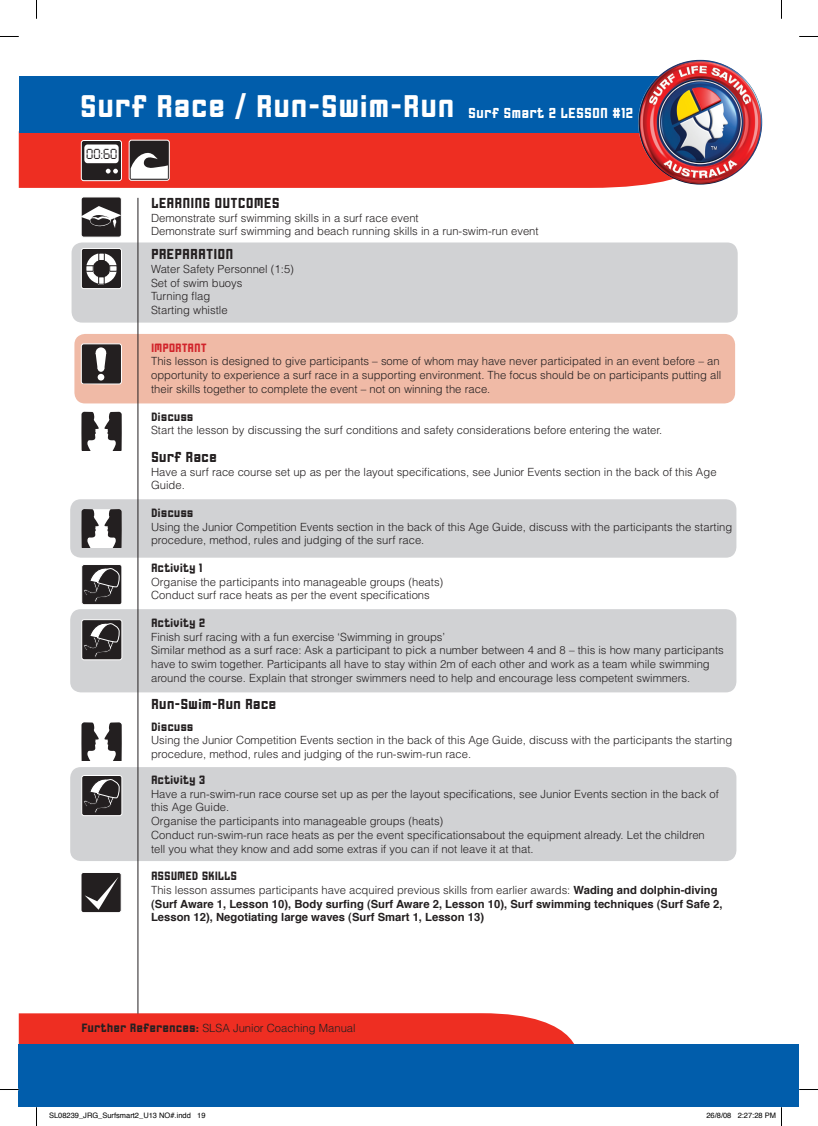
<style>
.page{position:relative;width:818px;height:1126px;background:#fff}
.page>*{position:absolute;margin:0;border:0;box-sizing:border-box;transform-origin:0 0}
.t1{font:condensed 32.5px "Gothic One Two";color:#fff}
.t2{font:condensed 15px "Gothic One Two";color:#231f20}
.t3{font:condensed 15px "Gothic One Two";color:#fff}
.t4{font:12.75px "Digital ICG";color:#231f20}
.t5{font:condensed 12.5px "Gothic One Two";letter-spacing:-.01em;color:#231f20}
.t6{font:condensed 12.5px "Gothic One Two";color:#d1232a}
.t7{font:300 11.25px/13.8px "Helvetica";color:#231f20}
.t8{font:700 11.25px/13.8px "Helvetica";color:#231f20}
.t9{font:7.5px "Helvetica";color:#000}
.t10{font:3.38px "Myriad Pro";color:#231f20}
.s1{font-weight:300}
.s2{font-family:"Gothic One Two";font-weight:400;font-stretch:condensed;font-size:12.5px}
</style>
<div class="page">
<div style="left:19px;top:1013px;width:555px;height:31px;background:#ee2e22"></div>
<div style="left:19px;top:1044px;width:779px;height:63px;background:#015dab"></div>
<div style="left:70px;top:767px;width:666px;height:94px;background:#d1d2d4;border-radius:11px"></div>
<div style="left:70px;top:609px;width:666px;height:83px;background:#d1d2d4;border-radius:11px"></div>
<div style="left:70px;top:499px;width:666px;height:58px;background:#d1d2d4;border-radius:11px"></div>
<div style="left:74px;top:334px;width:660px;height:69px;background:#f0baa6;border-radius:11px"></div>
<svg style="left:81px;top:343px;width:41px;height:41px;background:#555152"></svg>
<div style="left:71px;top:242px;width:666px;height:80px;background:#d1d2d4;border-radius:11px"></div>
<div style="left:19px;top:132px;width:712px;height:56px;background:#ee2e22"></div>
<div style="left:19px;top:76px;width:717px;height:56px;background:#015dab"></div>
<img style="left:637px;top:60px;width:124px;height:125px;border-radius:62px">
<div style="left:81px;top:197px;width:40px;height:40px;background:#231f20;border-radius:2px"></div>
<div style="left:81px;top:197px;width:40px;height:40px;border:1px solid #fff;border-radius:2px"></div>
<svg style="left:81px;top:206px;width:40px;height:22px"></svg>
<div style="left:81px;top:248px;width:40px;height:40px;background:#231f20;border-radius:2px"></div>
<div style="left:81px;top:248px;width:40px;height:41px;border:1px solid #fff;border-radius:2px"></div>
<svg style="left:86px;top:253px;width:31px;height:31px"></svg>
<div style="left:92px;top:260px;width:18px;height:17px;background:#231f20;border-radius:50%"></div>
<div style="left:98px;top:253px;width:6px;height:8px;border:1px solid #231f20"></div>
<div style="left:98px;top:276px;width:6px;height:8px;border:1px solid #231f20"></div>
<div style="left:86px;top:265px;width:7px;height:6px;border:1px solid #231f20"></div>
<div style="left:109px;top:265px;width:8px;height:6px;border:1px solid #231f20"></div>
<div style="left:81px;top:140px;width:40px;height:41px;background:#231f20;border-radius:2px"></div>
<div style="left:81px;top:140px;width:40px;height:41px;border:1px solid #fff;border-radius:2px"></div>
<div style="left:84px;top:144px;width:35px;height:19px;background:#fff;border-radius:3px"></div>
<svg style="left:106px;top:169px;width:12px;height:4px"></svg>
<hr style="left:137px;top:198px;width:1px;height:815px;background:#231f20">
<div style="left:81px;top:564px;width:41px;height:40px;border:1px solid #fff;border-radius:2px"></div>
<svg style="left:82px;top:565px;width:40px;height:37px"></svg>
<div style="left:129px;top:140px;width:40px;height:40px;background:#231f20;border-radius:2px"></div>
<div style="left:129px;top:140px;width:40px;height:40px;border:1px solid #fff;border-radius:2px"></div>
<svg style="left:131px;top:152px;width:37px;height:27px"></svg>
<svg style="left:81px;top:412px;width:40px;height:38px"></svg>
<div style="left:82px;top:619px;width:40px;height:40px;background:#231f20;border-radius:2px"></div>
<div style="left:81px;top:619px;width:41px;height:41px;border:1px solid #fff;border-radius:2px"></div>
<svg style="left:82px;top:620px;width:41px;height:37px"></svg>
<svg style="left:81px;top:509px;width:40px;height:38px;background:#7e7c7d"></svg>
<div style="left:81px;top:775px;width:41px;height:40px;border:1px solid #fff;border-radius:2px"></div>
<svg style="left:82px;top:775px;width:41px;height:38px;background:#4c494a"></svg>
<svg style="left:81px;top:722px;width:40px;height:38px"></svg>
<div style="left:81px;top:872px;width:40px;height:40px;background:#231f20;border-radius:2px"></div>
<div style="left:81px;top:872px;width:40px;height:40px;border:1px solid #fff;border-radius:2px"></div>
<svg style="left:85px;top:877px;width:33px;height:32px"></svg>
<svg style="left:0;top:36px;width:19px;height:1px"></svg>
<svg style="left:799px;top:36px;width:18px;height:1px"></svg>
<svg style="left:0;top:1088px;width:19px;height:2px"></svg>
<svg style="left:798px;top:1088px;width:19px;height:2px"></svg>
<svg style="left:36px;top:0;width:1px;height:19px"></svg>
<svg style="left:36px;top:1107px;width:1px;height:18px"></svg>
<p class="t1" style="left:80px;top:89px;width:376px">Surf Race / Run-Swim-Run</p>
<p class="t4" style="left:86px;top:145px;width:33px">00:60</p>
<p class="t3" style="left:468px;top:105px;width:167px">Surf Smart 2 LESSON #12</p>
<p class="t2" style="left:151px;top:195px;width:130px">LEARNING OUTCOMES</p>
<p class="t7" style="left:151px;top:211px;width:269px">Demonstrate surf swimming skills in a surf race event</p>
<p class="t7" style="left:151px;top:224px;width:389px">Demonstrate surf swimming and beach running skills in a run-swim-run event</p>
<p class="t2" style="left:151px;top:246px;width:84px">PREPARATION</p>
<p class="t7" style="left:151px;top:262px;width:144px">Water Safety Personnel (1:5)</p>
<p class="t7" style="left:151px;top:276px;width:93px">Set of swim buoys</p>
<p class="t7" style="left:151px;top:289px;width:61px">Turning flag</p>
<p class="t7" style="left:151px;top:303px;width:78px">Starting whistle</p>
<p class="t6" style="left:151px;top:341px;width:11px">Important</p>
<p class="t7" style="left:151px;top:354px;width:571px">This lesson is designed to give participants – some of whom may have never participated in an event before – an opportunity to experience a surf race in a supporting environment. The focus should be on participants putting all their skills together to complete the event – not on winning the race.</p>
<p class="t5" style="left:151px;top:409px;width:44px">Discuss</p>
<p class="t7" style="left:151px;top:423px;width:512px">Start the lesson by discussing the surf conditions and safety considerations before entering the water.</p>
<p class="t2" style="left:151px;top:449px;width:67px">Surf Race</p>
<p class="t7" style="left:151px;top:464px;width:566px">Have a surf race course set up as per the layout specifications, see Junior Events section in the back of this Age<br>Guide.</p>
<p class="t5" style="left:151px;top:506px;width:44px">Discuss</p>
<p class="t7" style="left:151px;top:519px;width:582px">Using the Junior Competition Events section in the back of this Age Guide, discuss with the participants the starting procedure, method, rules and judging of the surf race.</p>
<p class="t5" style="left:151px;top:561px;width:53px">Activity 1</p>
<p class="t7" style="left:151px;top:574px;width:293px">Organise the participants into manageable groups (heats)</p>
<p class="t7" style="left:151px;top:588px;width:280px">Conduct surf race heats as per the event specifications</p>
<p class="t5" style="left:151px;top:616px;width:56px">Activity 2</p>
<p class="t7" style="left:151px;top:629px;width:295px">Finish surf racing with a fun exercise ‘Swimming in groups’</p>
<p class="t7" style="left:151px;top:643px;width:574px">Similar method as a surf race: Ask a participant to pick a number between 4 and 8 – this is how many participants have to swim together. Participants all have to stay within 2m of each other and work as a team while swimming around the course. Explain that stronger swimmers need to help and encourage less competent swimmers.</p>
<p class="t2" style="left:151px;top:696px;width:127px">Run-Swim-Run Race</p>
<p class="t5" style="left:151px;top:719px;width:44px">Discuss</p>
<p class="t7" style="left:151px;top:733px;width:582px">Using the Junior Competition Events section in the back of this Age Guide, discuss with the participants the starting procedure, method, rules and judging of the run-swim-run race.</p>
<p class="t5" style="left:151px;top:773px;width:56px">Activity 3</p>
<p class="t7" style="left:151px;top:786px;width:569px">Have a run-swim-run race course set up as per the layout specifications, see Junior Events section in the back of this Age Guide.</p>
<p class="t7" style="left:151px;top:814px;width:293px">Organise the participants into manageable groups (heats)</p>
<p class="t7" style="left:151px;top:827px;width:555px">Conduct run-swim-run race heats as per the event specificationsabout the equipment already. Let the children tell you what they know and add some extras if you can if not leave it at that.</p>
<p class="t5" style="left:151px;top:869px;width:87px">ASSUMED SKILLS</p>
<p class="t8" style="left:151px;top:883px;width:572px"><span class="s1">This lesson assumes participants have acquired previous skills from earlier awards:</span> Wading and dolphin-diving (Surf Aware 1, Lesson 10), Body surfing (Surf Aware 2, Lesson 10), Surf swimming techniques (Surf Safe 2,<br>Lesson 12), Negotiating large waves (Surf Smart 1, Lesson 13)</p>
<p class="t10" style="left:187px;top:385px;width:27px">learning Outcome</p>
<p class="t10" style="left:185px;top:816px;width:12px">Activity</p>
<p class="t10" style="left:186px;top:914px;width:26px">Age manager Tip</p>
<p class="t7" style="left:81px;top:1021px;width:275px"><span class="s2">Further References:</span> SLSA Junior Coaching Manual</p>
<p class="t9" style="left:49px;top:1109px;width:158px">SL08239_JRG_Surfsmart2_U13 NO#.indd 19</p>
<p class="t9" style="left:706px;top:1109px;width:71px">26/8/08 2:27:28 PM</p>
</div>
